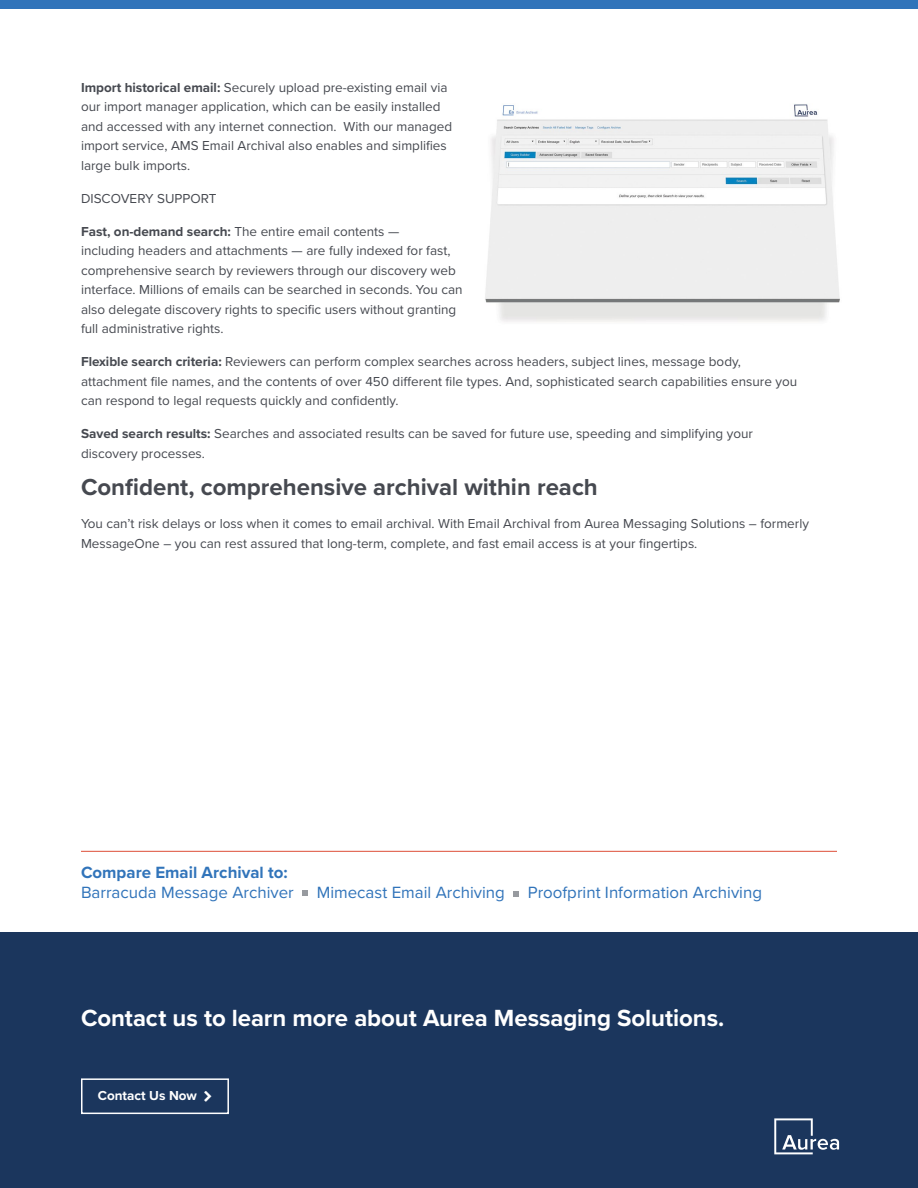
<style>
.page{position:relative;width:918px;height:1188px;background:#fff}
.page>*{position:absolute;margin:0;border:0;box-sizing:border-box;transform-origin:0 0}
.t1{font:700 24.3px "Proxima Nova";letter-spacing:-.005em;color:#fff}
.t2{font:700 24px "Proxima Nova";color:#464950}
.t3{font:16.8px "Proxima Nova";color:#3174ba}
.t4{font:700 16.8px "Proxima Nova";color:#3174ba}
.t5{font:13.5px/19.5px "Proxima Nova";color:#464950}
.t6{font:700 13.5px "Proxima Nova";color:#fff}
.s1{font-weight:700}
</style>
<div class="page">
<div style="left:0;top:0;width:918px;height:8px;background:#3174ba"></div>
<svg style="left:303px;top:891px;width:5px;height:5px"></svg>
<svg style="left:514px;top:891px;width:5px;height:5px"></svg>
<hr style="left:81px;top:851px;width:756px;height:1px;background:#de4d38">
<div style="left:0;top:932px;width:918px;height:256px;background:#1b365d"></div>
<svg style="left:774px;top:1118px;width:65px;height:36px"></svg>
<div style="left:81px;top:1078px;width:148px;height:36px;border:2px solid #fff"></div>
<img style="left:485px;top:104px;width:355px;height:218px">
<p class="t5" style="left:81px;top:77px;width:373px"><span class="s1">Import historical email:</span> Securely upload pre-existing email via our import manager application, which can be easily installed and accessed with any internet connection. With our managed import service, AMS Email Archival also enables and simplifies large bulk imports.</p>
<p class="t5" style="left:81px;top:188px;width:137px">DISCOVERY SUPPORT</p>
<p class="t5" style="left:81px;top:221px;width:383px"><span class="s1">Fast, on-demand search:</span> The entire email contents —<br>including headers and attachments — are fully indexed for fast, comprehensive search by reviewers through our discovery web interface. Millions of emails can be searched in seconds. You can also delegate discovery rights to specific users without granting full administrative rights.</p>
<p class="t5" style="left:81px;top:351px;width:718px"><span class="s1">Flexible search criteria:</span> Reviewers can perform complex searches across headers, subject lines, message body, attachment file names, and the contents of over 450 different file types. And, sophisticated search capabilities ensure you can respond to legal requests quickly and confidently.</p>
<p class="t5" style="left:81px;top:423px;width:673px"><span class="s1">Saved search results:</span> Searches and associated results can be saved for future use, speeding and simplifying your discovery processes.</p>
<h2 class="t2" style="left:81px;top:469px;width:518px">Confident, comprehensive archival within reach</h2>
<p class="t5" style="left:81px;top:513px;width:729px">You can’t risk delays or loss when it comes to email archival. With Email Archival from Aurea Messaging Solutions – formerly<br>MessageOne – you can rest assured that long-term, complete, and fast email access is at your fingertips.</p>
<p class="t4" style="left:81px;top:860px;width:208px">Compare Email Archival to:</p>
<p class="t3" style="left:81px;top:880px;width:214px">Barracuda Message Archiver</p>
<p class="t3" style="left:317px;top:880px;width:190px">Mimecast Email Archiving</p>
<p class="t3" style="left:528px;top:880px;width:236px">Proofprint Information Archiving</p>
<h1 class="t1" style="left:81px;top:1000px;width:645px">Contact us to learn more about Aurea Messaging Solutions.</h1>
<p class="t6" style="left:98px;top:1086px;width:101px">Contact Us Now</p>
</div>
